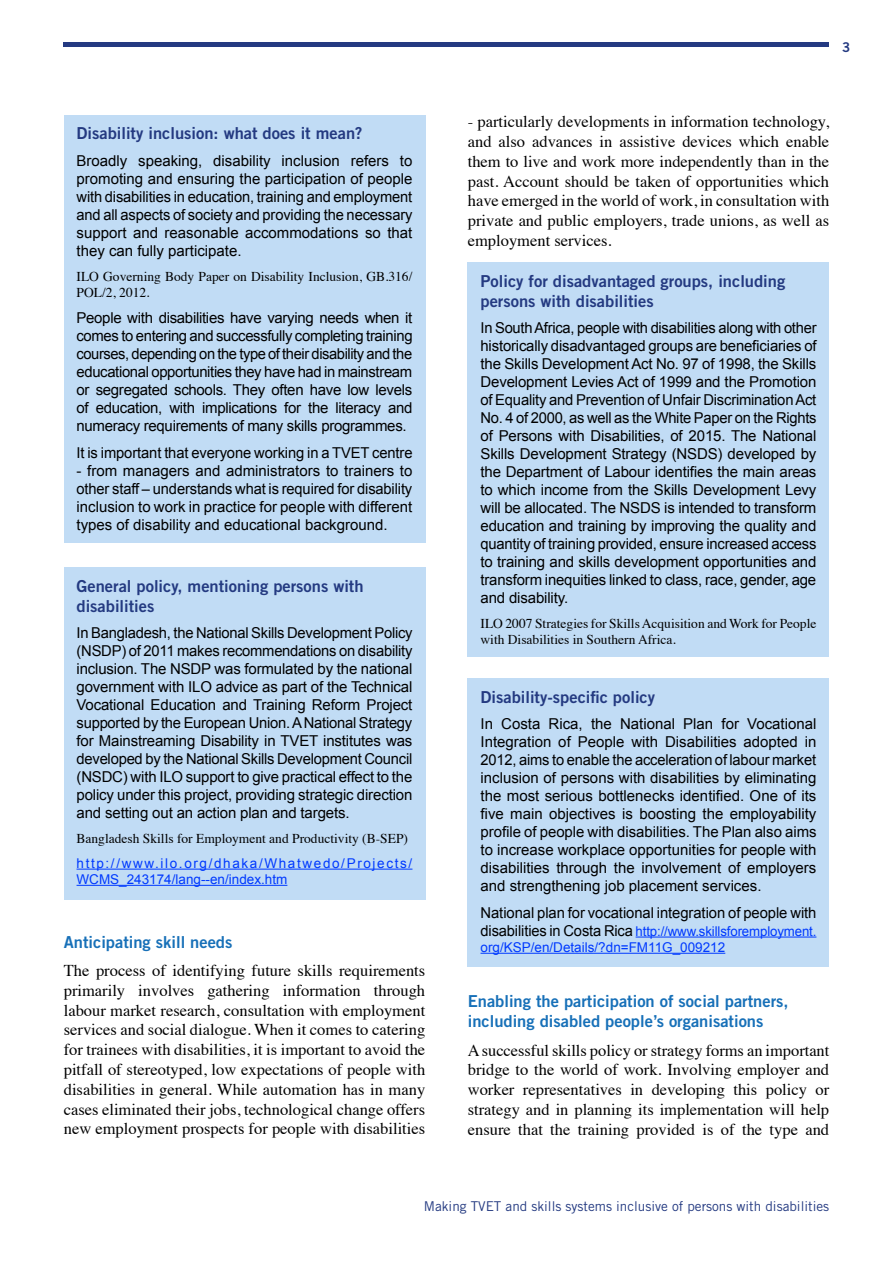
<style>
.page{position:relative;width:893px;height:1263px;background:#fff}
.page>*{position:absolute;margin:0;border:0;box-sizing:border-box;transform-origin:0 0}
.t1{font:16.5px/19.8px "Times";color:#000;text-align:justify}
.t2{font:16.5px/19.8px "Trade Gothic LT Std Bd 2";color:#243a81}
.t3{font:16.5px/19.8px "Trade Gothic LT Std Bd 2";color:#1770b8}
.t4{font:15px/18px "Arial";letter-spacing:-.005em;color:#000;text-align:justify}
.t5{font:13.5px/16.2px "Times";color:#000}
.t6{font:13.5px/16.2px "Arial";color:#0039ff}
.t7{font:13.5px/16.2px "Arial";letter-spacing:.12em;color:#0039ff}
.t8{font:13.5px "Trade Gothic LT Std";color:#243a81}
.t9{font:13.5px "Trade Gothic LT Std Bd 2";color:#243a81}
.s1{font-size:15px;color:#000}
</style>
<div class="page">
<hr style="left:64px;top:43px;width:765px;height:4px;background:#243a81">
<div style="left:64px;top:115px;width:361px;height:428px;background:#c1dcf5"></div>
<div style="left:64px;top:567px;width:361px;height:333px;background:#c1dcf5"></div>
<hr style="left:77px;top:869px;width:335px;height:1px;background:#0039ff">
<hr style="left:77px;top:885px;width:210px;height:1px;background:#0039ff">
<div style="left:468px;top:262px;width:361px;height:395px;background:#c1dcf5"></div>
<div style="left:468px;top:678px;width:361px;height:288px;background:#c1dcf5"></div>
<hr style="left:636px;top:936px;width:180px;height:1px;background:#0039ff">
<hr style="left:480px;top:953px;width:245px;height:1px;background:#0039ff">
<p class="t9" style="left:842px;top:39px;width:10px">3</p>
<p class="t2" style="left:77px;top:123px;width:287px">Disability inclusion: what does it mean?</p>
<p class="t4" style="left:77px;top:152px;width:338px">Broadly speaking, disability inclusion refers to promoting and ensuring the participation of people with disabilities in education, training and employment and all aspects of society and providing the necessary support and reasonable accommodations so that they can fully participate.</p>
<p class="t5" style="left:77px;top:267px;width:337px">ILO Governing Body Paper on Disability Inclusion, GB.316/<br>POL/2, 2012.</p>
<p class="t4" style="left:77px;top:309px;width:338px">People with disabilities have varying needs when it comes to entering and successfully completing training courses, depending on the type of their disability and the educational opportunities they have had in mainstream or segregated schools. They often have low levels of education, with implications for the literacy and numeracy requirements of many skills programmes.</p>
<p class="t4" style="left:77px;top:444px;width:338px">It is important that everyone working in a TVET centre</p>
<p class="t4" style="left:77px;top:462px;width:337px">- from managers and administrators to trainers to other staff – understands what is required for disability inclusion to work in practice for people with different types of disability and educational background.</p>
<p class="t2" style="left:77px;top:576px;width:289px">General policy, mentioning persons with disabilities</p>
<p class="t4" style="left:77px;top:624px;width:338px">In Bangladesh, the National Skills Development Policy (NSDP) of 2011 makes recommendations on disability inclusion. The NSDP was formulated by the national government with ILO advice as part of the Technical Vocational Education and Training Reform Project supported by the European Union. A National Strategy for Mainstreaming Disability in TVET institutes was developed by the National Skills Development Council (NSDC) with ILO support to give practical effect to the policy under this project, providing strategic direction and setting out an action plan and targets.</p>
<p class="t5" style="left:77px;top:829px;width:333px">Bangladesh Skills for Employment and Productivity (B-SEP)</p>
<p class="t7" style="left:77px;top:855px;width:337px">http://www.ilo.org/dhaka/Whatwedo/Projects/<br>WCMS_243174/lang--en/index.htm</p>
<p class="t3" style="left:64px;top:932px;width:170px">Anticipating skill needs</p>
<p class="t1" style="left:64px;top:959px;width:363px">The process of identifying future skills requirements primarily involves gathering information through labour market research, consultation with employment services and social dialogue. When it comes to catering for trainees with disabilities, it is important to avoid the pitfall of stereotyped, low expectations of people with disabilities in general. While automation has in many cases eliminated their jobs, technological change offers new employment prospects for people with disabilities</p>
<p class="t1" style="left:468px;top:110px;width:363px">- particularly developments in information technology, and also advances in assistive devices which enable them to live and work more independently than in the past. Account should be taken of opportunities which have emerged in the world of work, in consultation with private and public employers, trade unions, as well as employment services.</p>
<p class="t2" style="left:480px;top:271px;width:306px">Policy for disadvantaged groups, including persons with disabilities</p>
<p class="t4" style="left:480px;top:319px;width:338px">In South Africa, people with disabilities along with other historically disadvantaged groups are beneficiaries of the Skills Development Act No. 97 of 1998, the Skills Development Levies Act of 1999 and the Promotion of Equality and Prevention of Unfair Discrimination Act No. 4 of 2000, as well as the White Paper on the Rights of Persons with Disabilities, of 2015. The National Skills Development Strategy (NSDS) developed by the Department of Labour identifies the main areas to which income from the Skills Development Levy will be allocated. The NSDS is intended to transform education and training by improving the quality and quantity of training provided, ensure increased access to training and skills development opportunities and transform inequities linked to class, race, gender, age and disability.</p>
<p class="t5" style="left:480px;top:614px;width:337px">ILO 2007 Strategies for Skills Acquisition and Work for People with Disabilities in Southern Africa.</p>
<p class="t2" style="left:480px;top:686px;width:176px">Disability-specific policy</p>
<p class="t4" style="left:480px;top:715px;width:338px">In Costa Rica, the National Plan for Vocational Integration of People with Disabilities adopted in 2012, aims to enable the acceleration of labour market inclusion of persons with disabilities by eliminating the most serious bottlenecks identified. One of its five main objectives is boosting the employability profile of people with disabilities. The Plan also aims to increase workplace opportunities for people with disabilities through the involvement of employers and strengthening job placement services.</p>
<p class="t4" style="left:480px;top:903px;width:337px">National plan for vocational integration of people with</p>
<p class="t6" style="left:480px;top:923px;width:337px"><span class="s1">disabilities in Costa Rica</span> http://www.skillsforemployment. org/KSP/en/Details/?dn=FM11G_009212</p>
<p class="t3" style="left:468px;top:991px;width:322px">Enabling the participation of social partners, including disabled people’s organisations</p>
<p class="t1" style="left:468px;top:1039px;width:363px">A successful skills policy or strategy forms an important bridge to the world of work. Involving employer and worker representatives in developing this policy or strategy and in planning its implementation will help ensure that the training provided is of the type and</p>
<p class="t8" style="left:424px;top:1198px;width:407px">Making TVET and skills systems inclusive of persons with disabilities</p>
</div>
